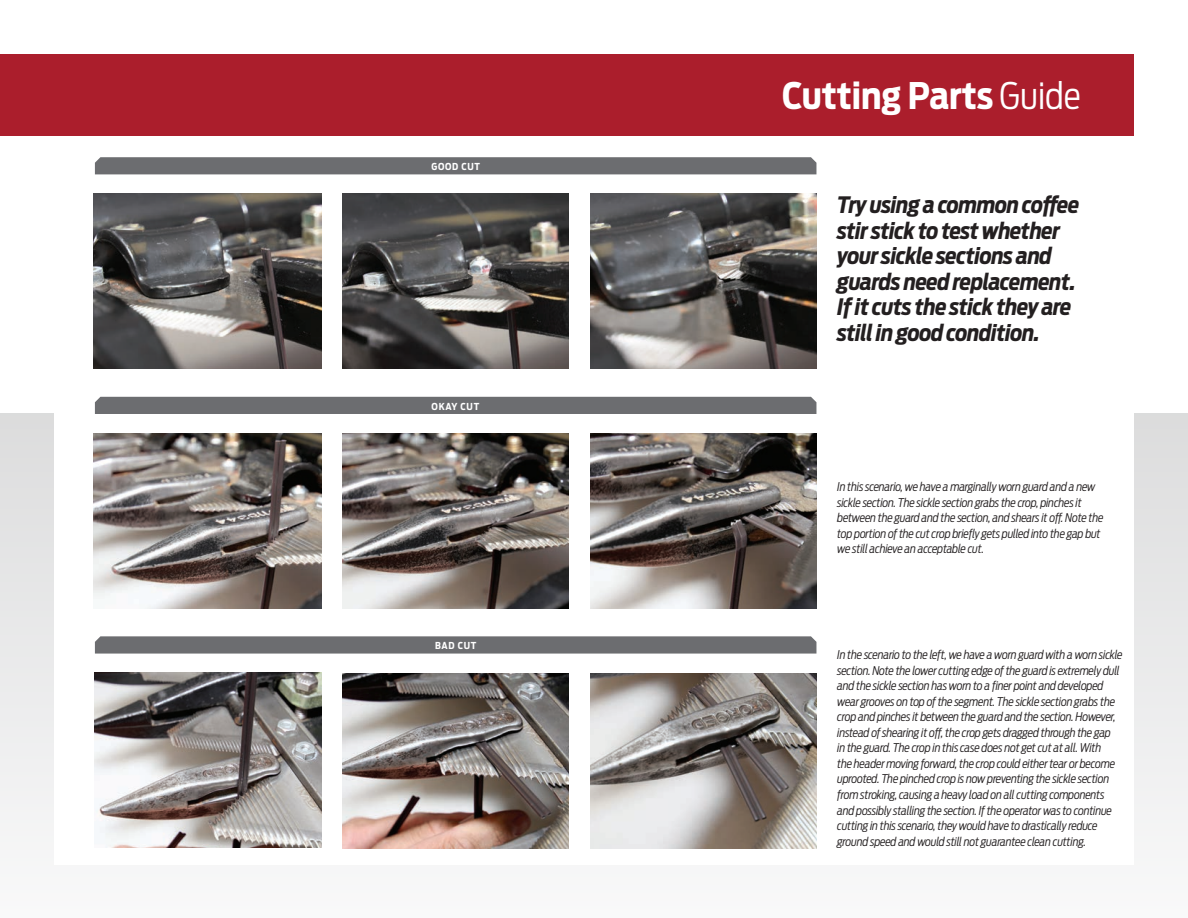
<style>
.page{position:relative;width:1188px;height:918px;background:#fff}
.page>*{position:absolute;margin:0;border:0;box-sizing:border-box;transform-origin:0 0}
.t1{font:700 36.45px "Antenna Cond";color:#fff}
.t2{font:italic 700 22.5px/25.5px "Antenna Cond";letter-spacing:-.02em;color:#231f20}
.t3{font:italic 700 21px/22.5px "Antenna Cond";letter-spacing:-.025em;color:#231f20}
.t4{font:italic 300 12px/15.5px "Antenna Cond";letter-spacing:-.02em;color:#231f20}
.t5{font:700 9.6px "Antenna Cond";letter-spacing:.075em;color:#fff}
.s1{font-weight:300}
</style>
<div class="page">
<div style="left:0;top:414px;width:1188px;height:504px;background:linear-gradient(to bottom,#dcdcdd,#f9f9fa)"></div>
<div style="left:54px;top:140px;width:1080px;height:724px;background:#fff"></div>
<div style="left:95px;top:157px;width:721px;height:17px;background:#6c6d70"></div>
<div style="left:95px;top:397px;width:721px;height:17px;background:#6c6d70"></div>
<svg style="left:95px;top:636px;width:721px;height:18px;background:#727376"></svg>
<img style="left:94px;top:433px;width:227px;height:175px">
<img style="left:343px;top:433px;width:226px;height:175px">
<img style="left:590px;top:433px;width:226px;height:175px">
<img style="left:94px;top:194px;width:227px;height:175px">
<img style="left:343px;top:194px;width:226px;height:175px">
<img style="left:590px;top:194px;width:226px;height:175px">
<img style="left:94px;top:673px;width:227px;height:175px">
<img style="left:343px;top:673px;width:226px;height:175px">
<img style="left:590px;top:673px;width:226px;height:175px">
<div style="left:0;top:54px;width:1134px;height:81px;background:#ab1e2c"></div>
<p class="t5" style="left:431px;top:161px;width:50px">GOOD CUT</p>
<p class="t5" style="left:432px;top:401px;width:49px">OKAY CUT</p>
<p class="t5" style="left:435px;top:640px;width:43px">BAD CUT</p>
<p class="t1" style="left:782px;top:74px;width:300px">Cutting Parts <span class="s1">Guide</span></p>
<p class="t3" style="left:845px;top:192px;width:221px">Try using a common coffee stir stick to test whether your sickle sections and guards need replacement.<br>If it cuts the stick they are still in good condition.</p>
<p class="t2" style="left:837px;top:192px;width:244px">Try using a common coffee stir stick to test whether your sickle sections and guards need replacement.<br>If it cuts the stick they are still in good condition.</p>
<p class="t4" style="left:836px;top:474px;width:275px">In this scenario, we have a marginally worn guard and a new sickle section. The sickle section grabs the crop, pinches it between the guard and the section, and shears it off. Note the top portion of the cut crop briefly gets pulled into the gap but we still achieve an acceptable cut.</p>
<p class="t4" style="left:837px;top:479px;width:268px">In this scenario, we have a marginally worn guard and a new sickle section. The sickle section grabs the crop, pinches it between the guard and the section, and shears it off. Note the top portion of the cut crop briefly gets pulled into the gap but we still achieve an acceptable cut.</p>
<p class="t4" style="left:837px;top:647px;width:287px">In the scenario to the left, we have a worn guard with a worn sickle section. Note the lower cutting edge of the guard is extremely dull and the sickle section has worn to a finer point and developed wear grooves on top of the segment. The sickle section grabs the crop and pinches it between the guard and the section. However, instead of shearing it off, the crop gets dragged through the gap<br>in the guard. The crop in this case does not get cut at all. With<br>the header moving forward, the crop could either tear or become uprooted. The pinched crop is now preventing the sickle section from stroking, causing a heavy load on all cutting components and possibly stalling the section. If the operator was to continue cutting in this scenario, they would have to drastically reduce ground speed and would still not guarantee clean cutting.</p>
</div>
